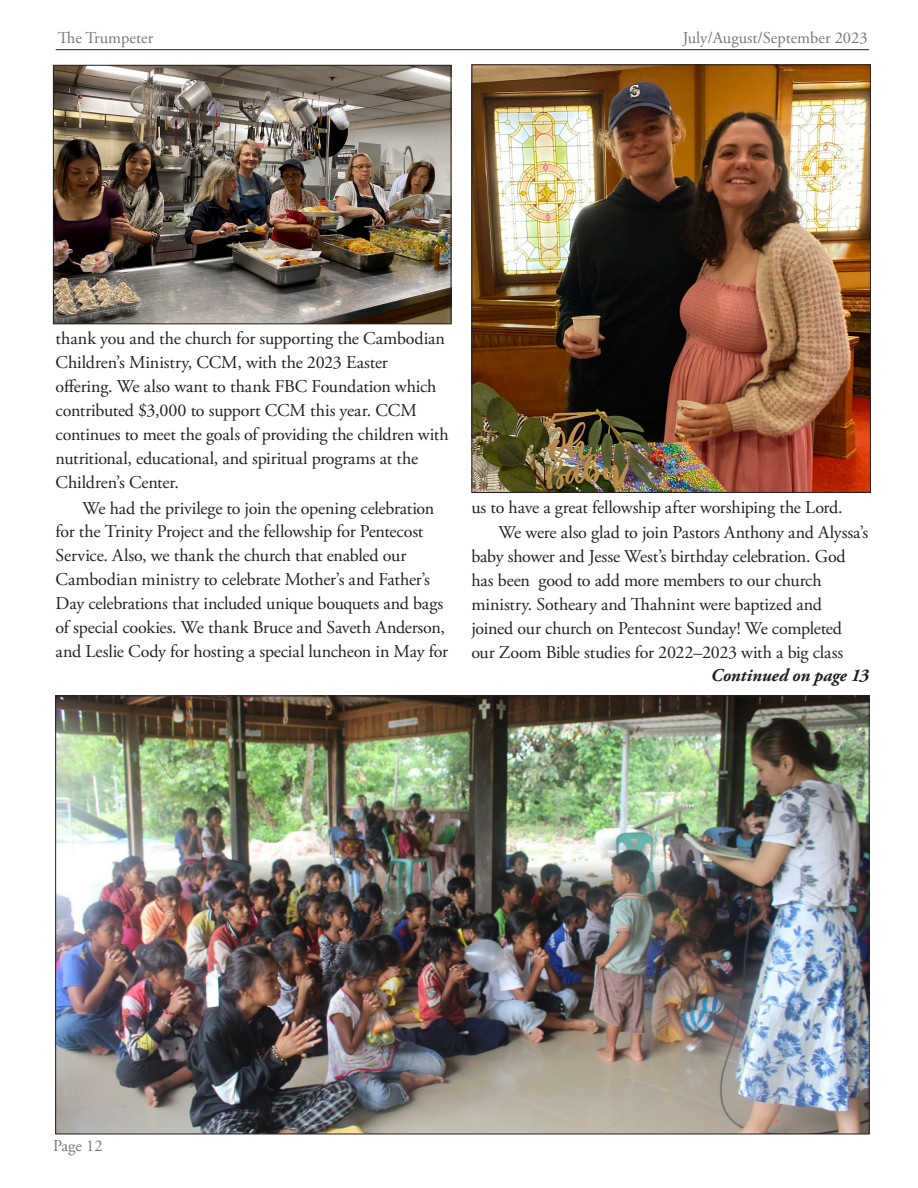
<style>
.page{position:relative;width:918px;height:1188px;background:#fff}
.page>*{position:absolute;margin:0;border:0;box-sizing:border-box;transform-origin:0 0}
.t1{font:18px "Adobe Garamond Pro";letter-spacing:-.01em;color:#231f20}
.t2{font:italic 700 18px "Adobe Garamond Pro";letter-spacing:-.005em;color:#231f20}
.t3{font:16.5px "Adobe Garamond Pro";color:#76787b}
</style>
<div class="page">
<hr style="left:56px;top:49px;width:813px;height:1px;background:#231f20">
<img style="left:57px;top:698px;width:811px;height:434px">
<img style="left:55px;top:67px;width:394px;height:255px">
<div style="left:53px;top:65px;width:398px;height:259px;border:1px solid #231f20"></div>
<img style="left:474px;top:66px;width:395px;height:425px">
<p class="t3" style="left:58px;top:27px;width:97px">The Trumpeter</p>
<p class="t3" style="left:683px;top:27px;width:187px">July/August/September 2023</p>
<p class="t1" style="left:56px;top:328px;width:391px">thank you and the church for supporting the Cambodian</p>
<p class="t1" style="left:56px;top:352px;width:334px">Children’s Ministry, CCM, with the 2023 Easter</p>
<p class="t1" style="left:56px;top:376px;width:382px">offering. We also want to thank FBC Foundation which</p>
<p class="t1" style="left:56px;top:400px;width:363px">contributed $3,000 to support CCM this year. CCM</p>
<p class="t1" style="left:56px;top:424px;width:395px">continues to meet the goals of providing the children with</p>
<p class="t1" style="left:56px;top:447px;width:364px">nutritional, educational, and spiritual programs at the</p>
<p class="t1" style="left:56px;top:471px;width:125px">Children’s Center.</p>
<p class="t1" style="left:83px;top:497px;width:353px">We had the privilege to join the opening celebration</p>
<p class="t1" style="left:56px;top:521px;width:369px">for the Trinity Project and the fellowship for Pentecost</p>
<p class="t1" style="left:56px;top:545px;width:352px">Service. Also, we thank the church that enabled our</p>
<p class="t1" style="left:56px;top:569px;width:376px">Cambodian ministry to celebrate Mother’s and Father’s</p>
<p class="t1" style="left:56px;top:593px;width:389px">Day celebrations that included unique bouquets and bags</p>
<p class="t1" style="left:56px;top:617px;width:391px">of special cookies. We thank Bruce and Saveth Anderson,</p>
<p class="t1" style="left:56px;top:641px;width:394px">and Leslie Cody for hosting a special luncheon in May for</p>
<p class="t1" style="left:471px;top:496px;width:373px">us to have a great fellowship after worshiping the Lord.</p>
<p class="t1" style="left:498px;top:522px;width:371px">We were also glad to join Pastors Anthony and Alyssa’s</p>
<p class="t1" style="left:471px;top:546px;width:376px">baby shower and Jesse West’s birthday celebration. God</p>
<p class="t1" style="left:471px;top:570px;width:352px">has been good to add more members to our church</p>
<p class="t1" style="left:471px;top:594px;width:352px">ministry. Sotheary and Thahnint were baptized and</p>
<p class="t1" style="left:471px;top:618px;width:372px">joined our church on Pentecost Sunday! We completed</p>
<p class="t1" style="left:471px;top:642px;width:373px">our Zoom Bible studies for 2022–2023 with a big class</p>
<p class="t2" style="left:711px;top:665px;width:160px">Continued on page 13</p>
<p class="t3" style="left:53px;top:1136px;width:51px">Page 12</p>
</div>
